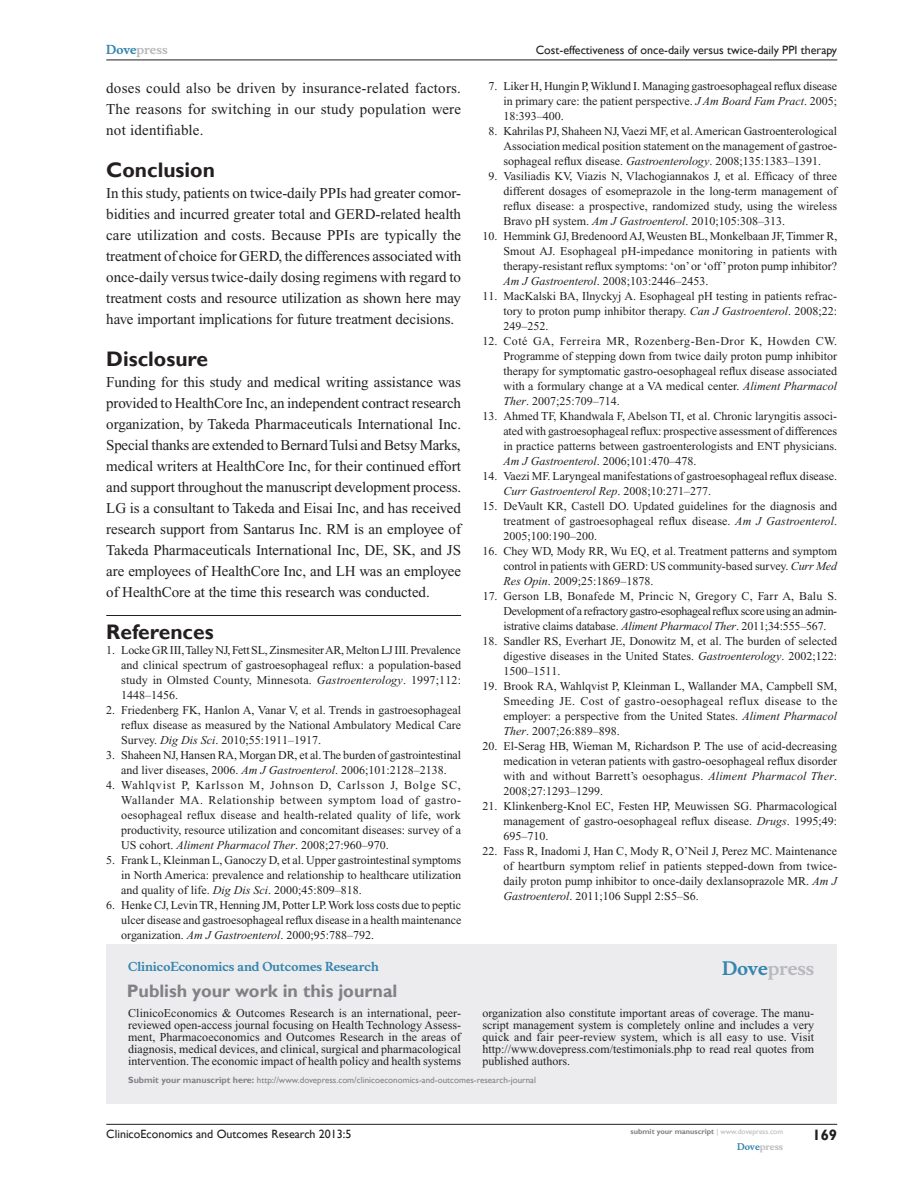
<style>
.page{position:relative;width:918px;height:1188px;background:#fff}
.page>*{position:absolute;margin:0;border:0;box-sizing:border-box;transform-origin:0 0}
.RefH{font:700 21px "Gill Sans";color:#231f20}
.PromBx-H1{font:700 18px "Gill Sans";color:#808285}
.PromBx-Brand{font:700 18px "Musee";color:#b8b9bc}
.TxF{font:15px/21px "Times New Roman";letter-spacing:-.005em;color:#231f20;text-align:justify}
.Tx{font:15px/21px "Times New Roman";letter-spacing:.015em;color:#231f20;text-align:justify}
.t1{font:700 15px "Gill Sans";color:#231f20}
.RefNL2{font:12px/15px "Times New Roman";color:#231f20;text-align:justify}
.RefNL1{font:12px/15px "Times New Roman";color:#231f20;text-align:justify}
.PromBx-Tx{font:12px/12px "Times New Roman";color:#231f20;text-align:justify}
.t2{font:12px "Gill Sans";color:#231f20}
.PromBx-JrnlName{font:700 12px "Musee";color:#3485ae}
.t3{font:700 12px "Musee";color:#b8b9bc}
.PromBx-SubmitMssWebA{font:9px "Gill Sans";color:#808285}
.t4{font:700 9px "Musee";color:#b8b9bc}
.t5{font:700 7.5px "Gill Sans";color:#808285}
.s1{color:#3485ae}
.s2{font-style:italic}
.s3{font-weight:700}
.s4{font-weight:400;color:#b8b9bc}
</style>
<div class="page">
<div style="left:106px;top:944px;width:731px;height:159px;background:#ececee"></div>
<hr style="left:106px;top:615px;width:355px;height:1px;background:#231f20">
<hr style="left:106px;top:1124px;width:731px;height:1px;background:#231f20">
<hr style="left:106px;top:60px;width:731px;height:1px;background:#231f20">
<p class="t3" style="left:106px;top:43px;width:63px"><span class="s1">Dove</span>press</p>
<p class="t2" style="left:536px;top:43px;width:303px">Cost-effectiveness of once-daily versus twice-daily PPI therapy</p>
<p class="Tx" style="left:106px;top:77px;width:356px">doses could also be driven by insurance-related factors.<br>The reasons for switching in our study population were not identifiable.</p>
<h1 class="RefH" style="left:106px;top:157px;width:110px">Conclusion</h1>
<p class="TxF" style="left:106px;top:182px;width:357px">In this study, patients on twice-daily PPIs had greater comor&shy;bidities and incurred greater total and GERD-related health care utilization and costs. Because PPIs are typically the treatment of choice for GERD, the differences associated with once-daily versus twice-daily dosing regimens with regard to treatment costs and resource utilization as shown here may have important implications for future treatment decisions.</p>
<h1 class="RefH" style="left:106px;top:346px;width:103px">Disclosure</h1>
<p class="TxF" style="left:106px;top:371px;width:357px">Funding for this study and medical writing assistance was provided to HealthCore Inc, an independent contract research organization, by Takeda Pharmaceuticals International Inc.<br>Special thanks are extended to Bernard Tulsi and Betsy Marks, medical writers at HealthCore Inc, for their continued effort and support throughout the manuscript development process.<br>LG is a consultant to Takeda and Eisai Inc, and has received research support from Santarus Inc. RM is an employee of Takeda Pharmaceuticals International Inc, DE, SK, and JS are employees of HealthCore Inc, and LH was an employee of HealthCore at the time this research was conducted.</p>
<p class="RefH" style="left:106px;top:619px;width:109px">References</p>
<p class="RefNL1" style="left:121px;top:642px;width:341px;text-indent:-15px">1. Locke GR III, Talley NJ, Fett SL, Zinsmesiter AR, Melton LJ III. Prevalence and clinical spectrum of gastroesophageal reflux: a population-based study in Olmsted County, Minnesota. <span class="s2">Gastroenterology</span>. 1997;112:<br>1448–1456.</p>
<p class="RefNL1" style="left:121px;top:702px;width:341px;text-indent:-15px">2. Friedenberg FK, Hanlon A, Vanar V, et al. Trends in gastroesophageal reflux disease as measured by the National Ambulatory Medical Care Survey. <span class="s2">Dig Dis Sci</span>. 2010;55:1911–1917.</p>
<p class="RefNL1" style="left:106px;top:747px;width:356px;text-align:center">3. Shaheen NJ, Hansen RA, Morgan DR, et al. The burden of gastrointestinal and liver diseases, 2006. <span class="s2">Am J Gastroenterol</span>. 2006;101:2128–2138.</p>
<p class="RefNL1" style="left:121px;top:777px;width:341px;text-indent:-15px">4. Wahlqvist P, Karlsson M, Johnson D, Carlsson J, Bolge SC, Wallander MA. Relationship between symptom load of gastro&shy;oesophageal reflux disease and health-related quality of life, work productivity, resource utilization and concomitant diseases: survey of a US cohort. <span class="s2">Aliment Pharmacol Ther</span>. 2008;27:960–970.</p>
<p class="RefNL1" style="left:121px;top:852px;width:341px;text-indent:-15px">5. Frank L, Kleinman L, Ganoczy D, et al. Upper gastrointestinal symptoms in North America: prevalence and relationship to healthcare utilization and quality of life. <span class="s2">Dig Dis Sci</span>. 2000;45:809–818.</p>
<p class="RefNL1" style="left:121px;top:897px;width:342px;text-indent:-15px">6. Henke CJ, Levin TR, Henning JM, Potter LP. Work loss costs due to peptic ulcer disease and gastroesophageal reflux disease in a health maintenance organization. <span class="s2">Am J Gastroenterol</span>. 2000;95:788–792.</p>
<p class="RefNL2" style="left:503px;top:79px;width:335px;text-indent:-15px">7. Liker H, Hungin P, Wiklund I. Managing gastroesophageal reflux disease in primary care: the patient perspective. <span class="s2">J Am Board Fam Pract</span>. 2005; 18:393–400.</p>
<p class="RefNL2" style="left:503px;top:124px;width:335px;text-indent:-15px">8. Kahrilas PJ, Shaheen NJ, Vaezi MF, et al. American Gastroenterological Association medical position statement on the management of gastroe&shy;sophageal reflux disease. <span class="s2">Gastroenterology</span>. 2008;135:1383–1391.</p>
<p class="RefNL2" style="left:503px;top:169px;width:335px;text-indent:-15px">9. Vasiliadis KV, Viazis N, Vlachogiannakos J, et al. Efficacy of three different dosages of esomeprazole in the long-term management of reflux disease: a prospective, randomized study, using the wireless Bravo pH system. <span class="s2">Am J Gastroenterol</span>. 2010;105:308–313.</p>
<p class="RefNL2" style="left:503px;top:229px;width:335px;text-indent:-21px">10. Hemmink GJ, Bredenoord AJ, Weusten BL, Monkelbaan JF, Timmer R, Smout AJ. Esophageal pH-impedance monitoring in patients with therapy-resistant reflux symptoms: ‘on’ or ‘off’ proton pump inhibitor?<br><span class="s2">Am J Gastroenterol</span>. 2008;103:2446–2453.</p>
<p class="RefNL2" style="left:503px;top:289px;width:335px;text-indent:-21px">11. MacKalski BA, Ilnyckyj A. Esophageal pH testing in patients refrac&shy;tory to proton pump inhibitor therapy. <span class="s2">Can J Gastroenterol</span>. 2008;22:<br>249–252.</p>
<p class="RefNL2" style="left:503px;top:334px;width:335px;text-indent:-21px">12. Coté GA, Ferreira MR, Rozenberg-Ben-Dror K, Howden CW.<br>Programme of stepping down from twice daily proton pump inhibitor therapy for symptomatic gastro-oesophageal reflux disease associated with a formulary change at a VA medical center. <span class="s2">Aliment Pharmacol Ther</span>. 2007;25:709–714.</p>
<p class="RefNL2" style="left:503px;top:409px;width:335px;text-indent:-21px">13. Ahmed TF, Khandwala F, Abelson TI, et al. Chronic laryngitis associ&shy;ated with gastroesophageal reflux: prospective assessment of differences in practice patterns between gastroenterologists and ENT physicians.<br><span class="s2">Am J Gastroenterol</span>. 2006;101:470–478.</p>
<p class="RefNL2" style="left:503px;top:469px;width:335px;text-indent:-21px">14. Vaezi MF. Laryngeal manifestations of gastroesophageal reflux disease.<br><span class="s2">Curr Gastroenterol Rep</span>. 2008;10:271–277.</p>
<p class="RefNL2" style="left:503px;top:499px;width:335px;text-indent:-21px">15. DeVault KR, Castell DO. Updated guidelines for the diagnosis and treatment of gastroesophageal reflux disease. <span class="s2">Am J Gastroenterol</span>.<br>2005;100:190–200.</p>
<p class="RefNL2" style="left:503px;top:544px;width:335px;text-indent:-21px">16. Chey WD, Mody RR, Wu EQ, et al. Treatment patterns and symptom control in patients with GERD: US community-based survey. <span class="s2">Curr Med Res Opin</span>. 2009;25:1869–1878.</p>
<p class="RefNL2" style="left:503px;top:589px;width:335px;text-indent:-20px">17. Gerson LB, Bonafede M, Princic N, Gregory C, Farr A, Balu S.<br>Development of a refractory gastro-esophageal reflux score using an admin&shy;istrative claims database. <span class="s2">Aliment Pharmacol Ther</span>. 2011;34:555–567.</p>
<p class="RefNL2" style="left:503px;top:634px;width:335px;text-indent:-21px">18. Sandler RS, Everhart JE, Donowitz M, et al. The burden of selected digestive diseases in the United States. <span class="s2">Gastroenterology</span>. 2002;122:<br>1500–1511.</p>
<p class="RefNL2" style="left:503px;top:679px;width:335px;text-indent:-21px">19. Brook RA, Wahlqvist P, Kleinman L, Wallander MA, Campbell SM, Smeeding JE. Cost of gastro-oesophageal reflux disease to the employer: a perspective from the United States. <span class="s2">Aliment Pharmacol Ther</span>. 2007;26:889–898.</p>
<p class="RefNL2" style="left:503px;top:739px;width:335px;text-indent:-21px">20. El-Serag HB, Wieman M, Richardson P. The use of acid-decreasing medication in veteran patients with gastro-oesophageal reflux disorder with and without Barrett’s oesophagus. <span class="s2">Aliment Pharmacol Ther</span>.<br>2008;27:1293–1299.</p>
<p class="RefNL2" style="left:503px;top:799px;width:335px;text-indent:-21px">21. Klinkenberg-Knol EC, Festen HP, Meuwissen SG. Pharmacological management of gastro-oesophageal reflux disease. <span class="s2">Drugs</span>. 1995;49:<br>695–710.</p>
<p class="RefNL2" style="left:503px;top:844px;width:335px;text-indent:-21px">22. Fass R, Inadomi J, Han C, Mody R, O’Neil J, Perez MC. Maintenance of heartburn symptom relief in patients stepped-down from twice&shy;daily proton pump inhibitor to once-daily dexlansoprazole MR. <span class="s2">Am J Gastroenterol</span>. 2011;106 Suppl 2:S5–S6.</p>
<p class="PromBx-JrnlName" style="left:128px;top:959px;width:252px">ClinicoEconomics and Outcomes Research</p>
<p class="PromBx-H1" style="left:127px;top:980px;width:272px">Publish your work in this journal</p>
<p class="PromBx-Brand" style="left:722px;top:958px;width:94px"><span class="s1">Dove</span>press</p>
<p class="PromBx-Tx" style="left:128px;top:1007px;width:334px">ClinicoEconomics &amp; Outcomes Research is an international, peer&shy;reviewed open-access journal focusing on Health Technology Assess&shy;ment, Pharmacoeconomics and Outcomes Research in the areas of diagnosis, medical devices, and clinical, surgical and pharmacological intervention. The economic impact of health policy and health systems</p>
<p class="PromBx-Tx" style="left:482px;top:1007px;width:333px">organization also constitute important areas of coverage. The manu&shy;script management system is completely online and includes a very quick and fair peer-review system, which is all easy to use. Visit http://www.dovepress.com/testimonials.php to read real quotes from published authors.</p>
<p class="PromBx-SubmitMssWebA" style="left:128px;top:1075px;width:409px"><span class="s3">Submit your manuscript here:</span> http://www.dovepress.com/clinicoeconomics-and-outcomes-research-journal</p>
<p class="t2" style="left:106px;top:1127px;width:247px">ClinicoEconomics and Outcomes Research 2013:5</p>
<p class="t5" style="left:631px;top:1127px;width:154px">submit your manuscript <span class="s4">| www.dovepress.com</span></p>
<p class="t4" style="left:737px;top:1141px;width:48px"><span class="s1">Dove</span>press</p>
<p class="t1" style="left:812px;top:1126px;width:26px">169</p>
</div>
